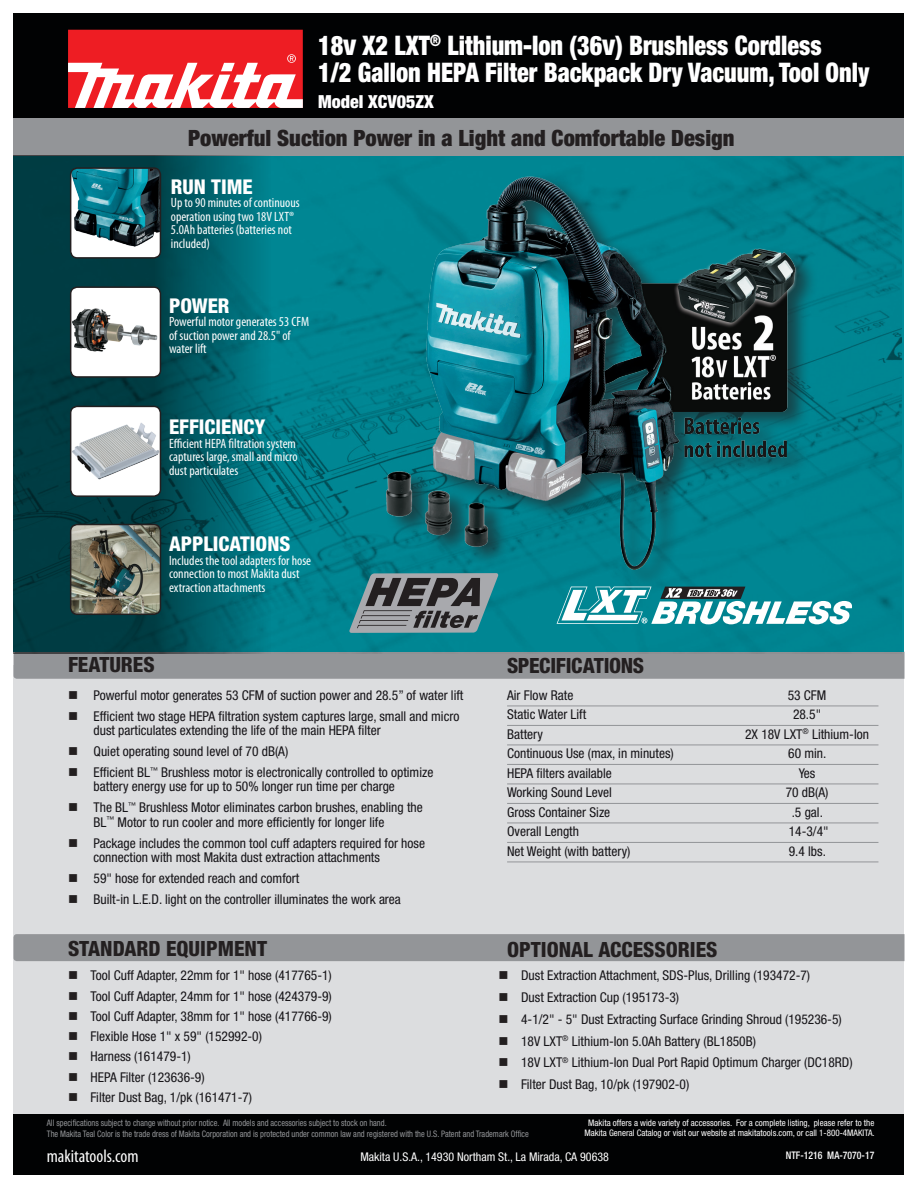
<style>
.page{position:relative;width:918px;height:1188px;background:#fff}
.page>*{position:absolute;margin:0;border:0;box-sizing:border-box;transform-origin:0 0}
.t1{font:900 condensed 27px "Helvetica Neue";color:#fff;scale:.9 1}
.t2{font:900 condensed 22.5px "Helvetica Neue";color:#231f20}
.t3{font:800 condensed 21px "Helvetica Neue";color:#231f20}
.t4{font:800 condensed 21px "Helvetica Neue";letter-spacing:-.02em;color:#231f20}
.t5{font:800 condensed 20.4px "Helvetica Neue";color:#fff}
.t6{font:condensed 18px "Myriad Pro";color:#fff}
.t7{font:900 condensed 18px "Helvetica Neue";color:#fff}
.Features{font:condensed 13.5px/14.2px "Helvetica Neue";color:#151317}
.t8{font:condensed 13.5px/13.5px "Myriad Pro";color:#fff}
.t9{font:condensed 12px "Helvetica Neue";color:#fff}
.t10{font:500 condensed 10.5px "Helvetica Neue";color:#fff;scale:.93 1}
.t11{font:condensed 9px/10.8px "Helvetica Neue";color:#939598;scale:.93 1}
.t12{font:condensed 9px/10.5px "Helvetica Neue";color:#fff;text-align:center}
.s1{font-size:21.6px}
.s2{color:#231f20}
</style>
<div class="page">
<div style="left:14px;top:665px;width:890px;height:454px;background:#dcdddf"></div>
<div style="left:14px;top:652px;width:890px;height:27px;background:#939598"></div>
<div style="left:14px;top:1114px;width:890px;height:61px;background:#010203"></div>
<div style="left:14px;top:14px;width:890px;height:112px;background:#010203"></div>
<img style="left:272px;top:156px;width:630px;height:497px">
<div style="left:14px;top:119px;width:890px;height:37px;background:#939598"></div>
<div style="left:68px;top:30px;width:235px;height:78px;background:#ee1d23"></div>
<svg style="left:68px;top:54px;width:235px;height:54px"></svg>
<div style="left:14px;top:934px;width:890px;height:27px;background:#939598"></div>
<svg style="left:14px;top:156px;width:258px;height:497px;background:#00515a"></svg>
<hr style="left:507px;top:706px;width:371px;height:1px;background:#939598">
<hr style="left:507px;top:725px;width:371px;height:1px;background:#939598">
<hr style="left:507px;top:745px;width:371px;height:1px;background:#939598">
<hr style="left:507px;top:764px;width:371px;height:1px;background:#939598">
<hr style="left:507px;top:784px;width:371px;height:1px;background:#939598">
<hr style="left:507px;top:803px;width:371px;height:1px;background:#939598">
<hr style="left:507px;top:823px;width:371px;height:1px;background:#939598">
<hr style="left:507px;top:842px;width:371px;height:1px;background:#939598">
<hr style="left:507px;top:862px;width:371px;height:1px;background:#939598">
<img style="left:71px;top:525px;width:89px;height:89px">
<div style="left:70px;top:524px;width:91px;height:91px;border:2px solid #231f20;border-radius:7px"></div>
<div style="left:385px;top:173px;width:434px;height:418px;background:#231f20;opacity:.62"></div>
<img style="left:373px;top:164px;width:442px;height:405px">
<svg style="left:557px;top:587px;width:296px;height:37px"></svg>
<img style="left:71px;top:168px;width:89px;height:90px">
<div style="left:70px;top:167px;width:91px;height:92px;border:2px solid #231f20;border-radius:7px"></div>
<img style="left:71px;top:287px;width:89px;height:90px">
<div style="left:70px;top:286px;width:91px;height:92px;border:2px solid #231f20;border-radius:7px"></div>
<div style="left:71px;top:406px;width:89px;height:90px;background:#fff;border-radius:7px"></div>
<img style="left:73px;top:423px;width:85px;height:57px">
<div style="left:70px;top:406px;width:91px;height:91px;border:2px solid #231f20;border-radius:7px"></div>
<svg style="left:349px;top:573px;width:150px;height:60px;background:#64787c"></svg>
<p class="t1" style="left:318px;top:29px;width:561px">18<span class="s1">V</span> X2 LXT<sup>®</sup> Lithium-Ion (36<span class="s1">V</span>) Brushless Cordless</p>
<p class="t1" style="left:318px;top:56px;width:614px">1/2 Gallon HEPA Filter Backpack Dry Vacuum, Tool Only</p>
<p class="t7" style="left:318px;top:90px;width:117px">Model XCV05ZX</p>
<p class="t2" style="left:188px;top:125px;width:548px">Powerful Suction Power in a Light and Comfortable Design</p>
<p class="t5" style="left:171px;top:174px;width:83px">RUN TIME</p>
<p class="t8" style="left:171px;top:196px;width:130px">Up to 90 minutes of continuous operation using two 18V LXT®<br>5.0Ah batteries (batteries not included)</p>
<p class="t5" style="left:169px;top:293px;width:62px">POWER</p>
<p class="t8" style="left:169px;top:315px;width:142px">Powerful motor generates 53 CFM of suction power and 28.5" of water lift</p>
<p class="t5" style="left:169px;top:414px;width:98px">EFFICIENCY</p>
<p class="t8" style="left:169px;top:436px;width:130px;text-align:justify">Efficient HEPA filtration system captures large, small and micro dust particulates</p>
<p class="t5" style="left:169px;top:531px;width:123px">APPLICATIONS</p>
<p class="t8" style="left:169px;top:553px;width:144px">Includes the tool adapters for hose connection to most Makita dust extraction attachments</p>
<p class="t3" style="left:68px;top:652px;width:88px">FEATURES</p>
<p class="Features" style="left:68px;top:688px;width:397px"><span class="s2">■</span> Powerful motor generates 53 CFM of suction power and 28.5” of water lift</p>
<p class="Features" style="left:94px;top:709px;width:367px;text-indent:-26px"><span class="s2">■</span> Efficient two stage HEPA filtration system captures large, small and micro dust particulates extending the life of the main HEPA filter</p>
<p class="Features" style="left:68px;top:744px;width:222px"><span class="s2">■</span> Quiet operating sound level of 70 dB(A)</p>
<p class="Features" style="left:94px;top:765px;width:341px;text-indent:-26px"><span class="s2">■</span> Efficient BL<sup>™</sup> Brushless motor is electronically controlled to optimize battery energy use for up to 50% longer run time per charge</p>
<p class="Features" style="left:94px;top:800px;width:331px;text-indent:-26px"><span class="s2">■</span> The BL<sup>™</sup> Brushless Motor eliminates carbon brushes, enabling the<br>BL<sup>™</sup> Motor to run cooler and more efficiently for longer life</p>
<p class="Features" style="left:94px;top:836px;width:333px;text-indent:-26px"><span class="s2">■</span> Package includes the common tool cuff adapters required for hose connection with most Makita dust extraction attachments</p>
<p class="Features" style="left:68px;top:871px;width:233px"><span class="s2">■</span> 59" hose for extended reach and comfort</p>
<p class="Features" style="left:68px;top:892px;width:334px"><span class="s2">■</span> Built-in L.E.D. light on the controller illuminates the work area</p>
<p class="t3" style="left:68px;top:935px;width:201px">STANDARD EQUIPMENT</p>
<p class="Features" style="left:68px;top:968px;width:265px"><span class="s2">■</span> Tool Cuff Adapter, 22mm for 1" hose (417765-1)</p>
<p class="Features" style="left:68px;top:989px;width:265px"><span class="s2">■</span> Tool Cuff Adapter, 24mm for 1" hose (424379-9)</p>
<p class="Features" style="left:68px;top:1009px;width:265px"><span class="s2">■</span> Tool Cuff Adapter, 38mm for 1" hose (417766-9)</p>
<p class="Features" style="left:68px;top:1029px;width:195px"><span class="s2">■</span> Flexible Hose 1" x 59" (152992-0)</p>
<p class="Features" style="left:68px;top:1049px;width:124px"><span class="s2">■</span> Harness (161479-1)</p>
<p class="Features" style="left:68px;top:1070px;width:138px"><span class="s2">■</span> HEPA Filter (123636-9)</p>
<p class="Features" style="left:68px;top:1090px;width:186px"><span class="s2">■</span> Filter Dust Bag, 1/pk (161471-7)</p>
<p class="t4" style="left:507px;top:652px;width:139px">SPECIFICATIONS</p>
<p class="Features" style="left:507px;top:688px;width:68px">Air Flow Rate</p>
<p class="Features" style="left:788px;top:688px;width:40px">53 CFM</p>
<p class="Features" style="left:507px;top:707px;width:81px">Static Water Lift</p>
<p class="Features" style="left:793px;top:707px;width:30px">28.5"</p>
<p class="Features" style="left:507px;top:727px;width:37px">Battery</p>
<p class="Features" style="left:745px;top:727px;width:125px">2X 18V LXT<sup>®</sup> Lithium-Ion</p>
<p class="Features" style="left:507px;top:746px;width:168px">Continuous Use (max, in minutes)</p>
<p class="Features" style="left:788px;top:746px;width:40px">60 min.</p>
<p class="Features" style="left:507px;top:766px;width:106px">HEPA filters available</p>
<p class="Features" style="left:799px;top:766px;width:18px">Yes</p>
<p class="Features" style="left:507px;top:785px;width:106px">Working Sound Level</p>
<p class="Features" style="left:786px;top:785px;width:44px">70 dB(A)</p>
<p class="Features" style="left:507px;top:805px;width:105px">Gross Container Size</p>
<p class="Features" style="left:792px;top:805px;width:33px">.5 gal.</p>
<p class="Features" style="left:507px;top:824px;width:73px">Overall Length</p>
<p class="Features" style="left:789px;top:824px;width:41px">14-3/4"</p>
<p class="Features" style="left:507px;top:844px;width:125px">Net Weight (with battery)</p>
<p class="Features" style="left:789px;top:844px;width:39px">9.4 lbs.</p>
<p class="t3" style="left:507px;top:936px;width:212px">OPTIONAL ACCESSORIES</p>
<p class="Features" style="left:499px;top:968px;width:313px"><span class="s2">■</span> Dust Extraction Attachment, SDS-Plus, Drilling (193472-7)</p>
<p class="Features" style="left:499px;top:990px;width:182px"><span class="s2">■</span> Dust Extraction Cup (195173-3)</p>
<p class="Features" style="left:499px;top:1012px;width:345px"><span class="s2">■</span> 4-1/2" - 5" Dust Extracting Surface Grinding Shroud (195236-5)</p>
<p class="Features" style="left:499px;top:1034px;width:259px"><span class="s2">■</span> 18V LXT<sup>®</sup> Lithium-Ion 5.0Ah Battery (BL1850B)</p>
<p class="Features" style="left:499px;top:1055px;width:356px"><span class="s2">■</span> 18V LXT<sup>®</sup> Lithium-Ion Dual Port Rapid Optimum Charger (DC18RD)</p>
<p class="Features" style="left:499px;top:1077px;width:192px"><span class="s2">■</span> Filter Dust Bag, 10/pk (197902-0)</p>
<p class="t11" style="left:47px;top:1117px;width:520px">All specifications subject to change without prior notice. All models and accessories subject to stock on hand.<br>The Makita Teal Color is the trade dress of Makita Corporation and is protected under common law and registered with the U.S. Patent and Trademark Office</p>
<p class="t9" style="left:360px;top:1150px;width:250px">Makita U.S.A., 14930 Northam St., La Mirada, CA 90638</p>
<p class="t10" style="left:786px;top:1149px;width:97px">NTF-1216 MA-7070-17</p>
<p class="t12" style="left:584px;top:1117px;width:292px">Makita offers a wide variety of accessories. For a complete listing, please refer to the<br>Makita General Catalog or visit our website at makitatools.com, or call 1-800-4MAKITA.</p>
<p class="t6" style="left:47px;top:1145px;width:93px">makitatools.com</p>
</div>
